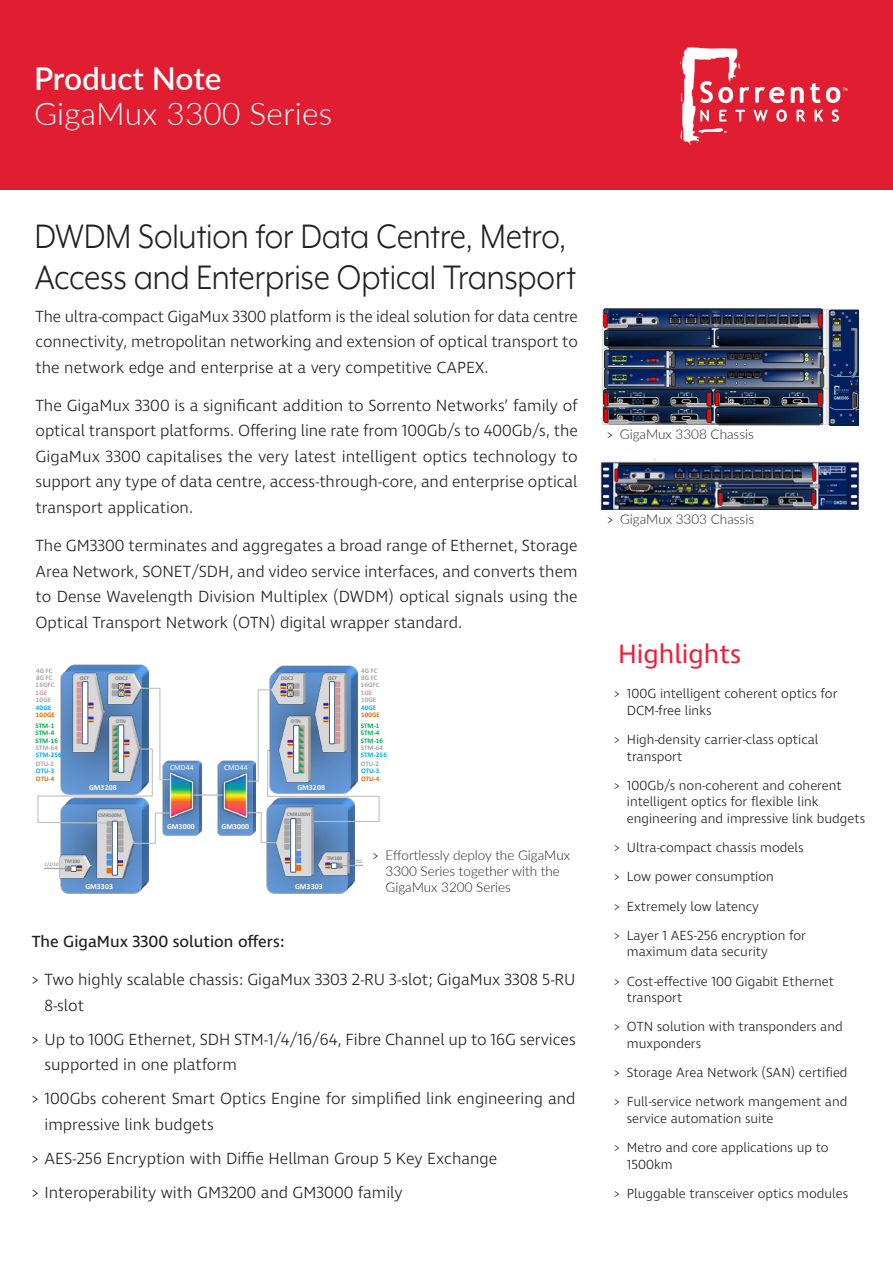
<style>
.page{position:relative;width:893px;height:1263px;background:#fff}
.page>*{position:absolute;margin:0;border:0;box-sizing:border-box;transform-origin:0 0}
.t1{font:39px/40.5px "Mr Eaves XL Mod OT";letter-spacing:-.005em;color:#231f20;scale:.91 1}
.t2{font:300 31.5px "Lato";letter-spacing:.01em;color:#fff}
.t3{font:600 31.5px "Lato";letter-spacing:-.005em;color:#fff}
.t4{font:27px "Ingra";color:#ed1e3a}
.t5{font:300 16.5px/25.5px "Ingra";color:#231f20}
.t6{font:16.5px "Ingra";color:#231f20}
.t7{font:300 13.5px/29.2px "Ingra";color:#231f20}
.t8{font:300 13.5px/16.2px "Lato";color:#231f20}
.t9{font:700 7.8px "Calibri";letter-spacing:.015em;color:#fff}
.t10{font:7.8px "Calibri";letter-spacing:.005em;color:#fff}
.t11{font:700 7.05px/13.4px "Calibri";letter-spacing:.015em;color:#a6a6a6}
.t12{font:700 7.05px/7.4px "Calibri";color:#00b050}
.t13{font:700 7.05px "Calibri";letter-spacing:.01em;color:#00b0f0}
.t14{font:700 7.05px "Calibri";letter-spacing:.015em;color:#e46c0a}
.t15{font:700 7.05px "Calibri";letter-spacing:.005em;color:#d99694}
.t16{font:700 5.55px "Calibri";letter-spacing:-.03em;color:#7f7f7f}
.t17{font:5.25px "Calibri";color:#7f7f7f}
.s1{font-family:"Mr Eaves XL Mod OT";font-weight:400}
</style>
<div class="page">
<img style="left:602px;top:309px;width:257px;height:116px">
<img style="left:600px;top:459px;width:261px;height:50px">
<img style="left:60px;top:873px;width:88px;height:20px">
<img style="left:267px;top:871px;width:88px;height:22px">
<img style="left:217px;top:761px;width:23px;height:74px">
<img style="left:178px;top:761px;width:23px;height:74px">
<img style="left:60px;top:664px;width:88px;height:17px">
<img style="left:73px;top:672px;width:31px;height:9px">
<img style="left:269px;top:665px;width:88px;height:16px">
<img style="left:96px;top:873px;width:38px;height:6px">
<svg style="left:112px;top:821px;width:6px;height:54px"></svg>
<img style="left:60px;top:873px;width:32px;height:6px">
<img style="left:317px;top:871px;width:32px;height:5px">
<img style="left:108px;top:673px;width:34px;height:8px">
<hr style="left:193px;top:794px;width:31px;height:2px;background:#bfbfbf">
<img style="left:271px;top:673px;width:34px;height:8px">
<img style="left:276px;top:871px;width:38px;height:5px">
<div style="left:290px;top:818px;width:6px;height:54px;border:1px solid #385d8a"></div>
<img style="left:178px;top:769px;width:20px;height:52px">
<img style="left:219px;top:769px;width:21px;height:53px">
<svg style="left:37px;top:681px;width:141px;height:192px"></svg>
<img style="left:314px;top:672px;width:32px;height:9px">
<svg style="left:240px;top:681px;width:140px;height:190px"></svg>
<div style="left:0;top:0;width:893px;height:189px;background:#e01d31"></div>
<svg style="left:680px;top:47px;width:167px;height:97px"></svg>
<h2 class="t3" style="left:34px;top:55px;width:189px">Product Note</h2>
<h2 class="t2" style="left:34px;top:92px;width:300px">GigaMux 3300 Series</h2>
<h1 class="t1" style="left:35px;top:216px;width:596px">DWDM Solution for Data Centre, Metro,<br>Access and Enterprise Optical Transport</h1>
<p class="t5" style="left:36px;top:304px;width:544px;text-align:justify">The ultra-compact GigaMux 3300 platform is the ideal solution for data centre connectivity, metropolitan networking and extension of optical transport to the network edge and enterprise at a very competitive CAPEX.</p>
<p class="t5" style="left:36px;top:393px;width:544px;text-align:justify">The GigaMux 3300 is a significant addition to Sorrento Networks’ family of optical transport platforms. Offering line rate from 100Gb/s to 400Gb/s, the GigaMux 3300 capitalises the very latest intelligent optics technology to support any type of data centre, access-through-core, and enterprise optical transport application.</p>
<p class="t5" style="left:36px;top:534px;width:544px;text-align:justify">The GM3300 terminates and aggregates a broad range of Ethernet, Storage Area Network, SONET/SDH, and video service interfaces, and converts them to Dense Wavelength Division Multiplex (DWDM) optical signals using the Optical Transport Network (OTN) digital wrapper standard.</p>
<p class="t11" style="left:36px;top:664px;width:20px">4G FC<br>16GFC</p>
<p class="t11" style="left:36px;top:671px;width:18px">8G FC</p>
<p class="t15" style="left:36px;top:688px;width:13px">1GE</p>
<p class="t11" style="left:36px;top:693px;width:17px">10GE</p>
<p class="t13" style="left:36px;top:703px;width:17px">40GE</p>
<p class="t14" style="left:36px;top:710px;width:20px">100GE</p>
<p class="t16" style="left:80px;top:674px;width:11px">OET</p>
<p class="t16" style="left:115px;top:675px;width:14px">ODC2</p>
<p class="t16" style="left:281px;top:675px;width:14px">ODC2</p>
<p class="t16" style="left:328px;top:674px;width:11px">OET</p>
<p class="t11" style="left:361px;top:664px;width:20px">4G FC<br>16GFC</p>
<p class="t11" style="left:361px;top:671px;width:18px">8G FC</p>
<p class="t15" style="left:361px;top:688px;width:13px">1GE</p>
<p class="t11" style="left:361px;top:693px;width:17px">10GE</p>
<p class="t13" style="left:361px;top:703px;width:17px">40GE</p>
<p class="t14" style="left:361px;top:710px;width:20px">100GE</p>
<p class="t12" style="left:36px;top:722px;width:20px">STM-1</p>
<p class="t11" style="left:36px;top:741px;width:24px">STM-64</p>
<p class="t13" style="left:36px;top:750px;width:28px">STM-256</p>
<p class="t12" style="left:36px;top:729px;width:24px">STM-4<br>STM-16</p>
<p class="t16" style="left:116px;top:717px;width:11px">OTN</p>
<p class="t16" style="left:291px;top:718px;width:11px">OTN</p>
<p class="t12" style="left:361px;top:722px;width:20px">STM-1</p>
<p class="t11" style="left:361px;top:741px;width:24px">STM-64</p>
<p class="t13" style="left:361px;top:750px;width:28px">STM-256</p>
<p class="t12" style="left:361px;top:729px;width:24px">STM-4<br>STM-16</p>
<p class="t11" style="left:36px;top:757px;width:20px">OTU-2</p>
<p class="t13" style="left:36px;top:766px;width:20px">OTU-3</p>
<p class="t14" style="left:36px;top:774px;width:20px">OTU-4</p>
<p class="t10" style="left:170px;top:762px;width:25px">CMD44</p>
<p class="t10" style="left:224px;top:762px;width:25px">CMD44</p>
<p class="t11" style="left:361px;top:757px;width:20px">OTU-2</p>
<p class="t13" style="left:361px;top:766px;width:20px">OTU-3</p>
<p class="t14" style="left:361px;top:774px;width:20px">OTU-4</p>
<p class="t9" style="left:89px;top:782px;width:29px">GM3208</p>
<p class="t9" style="left:297px;top:782px;width:29px">GM3208</p>
<p class="t16" style="left:98px;top:811px;width:25px">CMR100M</p>
<p class="t16" style="left:287px;top:810px;width:25px">CMR100M</p>
<p class="t9" style="left:167px;top:822px;width:29px">GM3000</p>
<p class="t9" style="left:222px;top:822px;width:29px">GM3000</p>
<p class="t16" style="left:65px;top:857px;width:17px">TM100</p>
<p class="t17" style="left:45px;top:860px;width:16px">1/2/10</p>
<p class="t16" style="left:327px;top:855px;width:17px">TM100</p>
<p class="t17" style="left:348px;top:857px;width:16px">1/2/10</p>
<p class="t9" style="left:85px;top:881px;width:29px">GM3303</p>
<p class="t9" style="left:295px;top:881px;width:29px">GM3303</p>
<p class="t8" style="left:386px;top:846px;width:186px;text-indent:-13px"><span class="s1">&gt;</span> Effortlessly deploy the GigaMux<br>3300 Series together with the<br>GigaMux 3200 Series</p>
<p class="t6" style="left:32px;top:931px;width:254px">The GigaMux 3300 solution offers:</p>
<p class="t5" style="left:45px;top:968px;width:532px;text-indent:-13px"><span class="s1">&gt;</span> Two highly scalable chassis: GigaMux 3303 2-RU 3-slot; GigaMux 3308 5-RU<br>8-slot</p>
<p class="t5" style="left:45px;top:1027px;width:533px;text-indent:-13px"><span class="s1">&gt;</span> Up to 100G Ethernet, SDH STM-1/4/16/64, Fibre Channel up to 16G services supported in one platform</p>
<p class="t5" style="left:45px;top:1087px;width:532px;text-indent:-13px"><span class="s1">&gt;</span> 100Gbs coherent Smart Optics Engine for simplified link engineering and impressive link budgets</p>
<p class="t5" style="left:32px;top:1142px;width:467px;line-height:34px"><span class="s1">&gt;</span> AES-256 Encryption with Diffie Hellman Group 5 Key Exchange <span class="s1">&gt;</span> Interoperability with GM3200 and GM3000 family</p>
<p class="t8" style="left:607px;top:426px;width:148px"><span class="s1">&gt;</span> GigaMux 3308 Chassis</p>
<p class="t8" style="left:607px;top:510px;width:148px"><span class="s1">&gt;</span> GigaMux 3303 Chassis</p>
<h3 class="t4" style="left:618px;top:638px;width:125px">Highlights</h3>
<p class="t7" style="left:627px;top:686px;width:212px;line-height:16.5px;text-indent:-13px"><span class="s1">&gt;</span> 100G intelligent coherent optics for<br>DCM-free links</p>
<p class="t7" style="left:627px;top:732px;width:193px;line-height:16.5px;text-indent:-13px"><span class="s1">&gt;</span> High-density carrier-class optical transport</p>
<p class="t7" style="left:627px;top:778px;width:240px;line-height:16.5px;text-indent:-13px"><span class="s1">&gt;</span> 100Gb/s non-coherent and coherent intelligent optics for flexible link engineering and impressive link budgets</p>
<p class="t7" style="left:614px;top:833px;width:193px"><span class="s1">&gt;</span> Ultra-compact chassis models <span class="s1">&gt;</span> Low power consumption<br><span class="s1">&gt;</span> Extremely low latency<br><span class="s1">&gt;</span> Layer 1 AES-256 encryption for</p>
<p class="t7" style="left:614px;top:938px;width:222px;text-indent:13px">maximum data security<br><span class="s1">&gt;</span> Cost-effective 100 Gigabit Ethernet</p>
<p class="t7" style="left:614px;top:983px;width:230px;text-indent:13px">transport<br><span class="s1">&gt;</span> OTN solution with transponders and</p>
<p class="t7" style="left:614px;top:1029px;width:235px;text-indent:13px">muxponders<br><span class="s1">&gt;</span> Storage Area Network (SAN) certified <span class="s1">&gt;</span> Full-service network mangement and</p>
<p class="t7" style="left:614px;top:1104px;width:216px;text-indent:13px">service automation suite<br><span class="s1">&gt;</span> Metro and core applications up to</p>
<p class="t7" style="left:614px;top:1150px;width:236px;text-indent:13px">1500km<br><span class="s1">&gt;</span> Pluggable transceiver optics modules</p>
</div>
